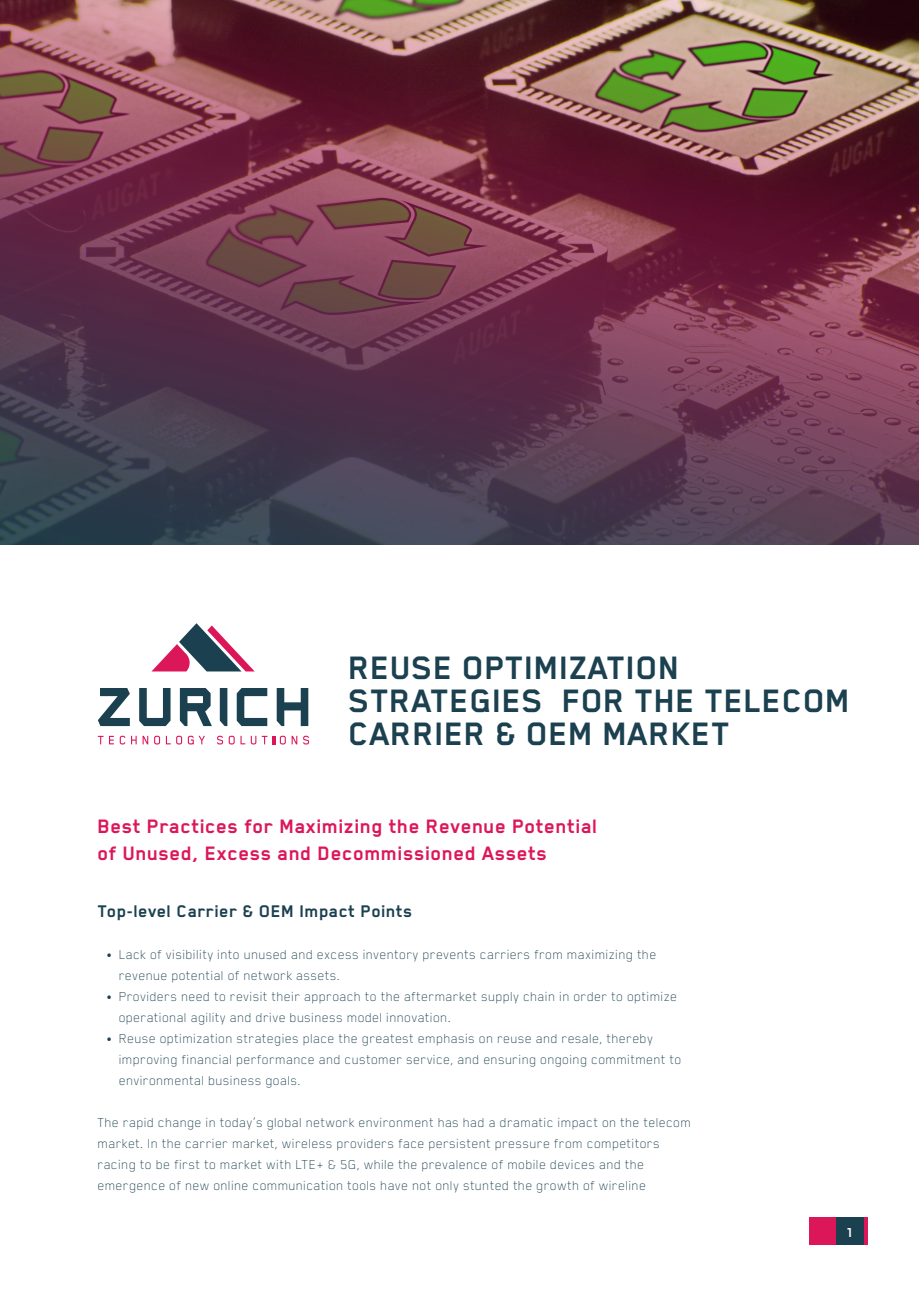
<style>
.page{position:relative;width:919px;height:1289px;background:#fff}
.page>*{position:absolute;margin:0;border:0;box-sizing:border-box;transform-origin:0 0}
.Chamada{font:700 37.5px/33px "Blender Pro";letter-spacing:.01em;color:#1b404f}
.Titulo-Vermelho{font:700 22.5px/27px "Blender Pro";letter-spacing:.02em;color:#dc1759}
.Titulo-Azul{font:700 19.5px "Blender Pro";letter-spacing:.02em;color:#1b404f}
.Texto-Azul{font:100 15px/21px "Blender Pro";letter-spacing:.02em;color:#1b404f}
.t1{font:700 15px "Blender Pro";color:#fff}
</style>
<div class="page">
<div style="left:808px;top:1216px;width:28px;height:28px;background:#dc1759"></div>
<hr style="left:864px;top:1216px;width:3px;height:28px;background:#dc1759">
<div style="left:836px;top:1216px;width:28px;height:28px;background:#1b404f"></div>
<img style="left:0;top:0;width:918px;height:544px">
<svg style="left:98px;top:688px;width:32px;height:38px"></svg>
<svg style="left:139px;top:688px;width:31px;height:38px"></svg>
<svg style="left:237px;top:688px;width:30px;height:38px"></svg>
<svg style="left:220px;top:688px;width:7px;height:38px"></svg>
<svg style="left:180px;top:688px;width:32px;height:38px"></svg>
<svg style="left:277px;top:688px;width:31px;height:38px"></svg>
<svg style="left:152px;top:623px;width:103px;height:48px"></svg>
<svg style="left:98px;top:735px;width:5px;height:9px"></svg>
<svg style="left:109px;top:735px;width:5px;height:9px"></svg>
<svg style="left:120px;top:735px;width:5px;height:9px"></svg>
<svg style="left:131px;top:735px;width:17px;height:9px"></svg>
<svg style="left:154px;top:735px;width:6px;height:9px"></svg>
<svg style="left:166px;top:735px;width:16px;height:9px"></svg>
<svg style="left:188px;top:735px;width:17px;height:9px"></svg>
<svg style="left:217px;top:735px;width:6px;height:9px"></svg>
<svg style="left:229px;top:735px;width:16px;height:9px"></svg>
<svg style="left:251px;top:735px;width:5px;height:9px"></svg>
<svg style="left:262px;top:735px;width:5px;height:9px"></svg>
<svg style="left:273px;top:735px;width:24px;height:9px"></svg>
<svg style="left:303px;top:735px;width:6px;height:9px"></svg>
<p class="Chamada" style="left:349px;top:650px;width:503px">REUSE OPTIMIZATION<br>STRATEGIES FOR THE TELECOM<br>CARRIER &amp; OEM MARKET</p>
<p class="Titulo-Vermelho" style="left:98px;top:812px;width:501px">Best Practices for Maximizing the Revenue Potential of Unused, Excess and Decommissioned Assets</p>
<p class="Titulo-Azul" style="left:98px;top:900px;width:316px">Top-level Carrier &amp; OEM Impact Points</p>
<p class="Texto-Azul" style="left:119px;top:943px;width:539px;text-indent:-13px">• Lack of visibility into unused and excess inventory prevents carriers from maximizing the revenue potential of network assets.</p>
<p class="Texto-Azul" style="left:119px;top:985px;width:560px;text-indent:-13px">• Providers need to revisit their approach to the aftermarket supply chain in order to optimize operational agility and drive business model innovation.</p>
<p class="Texto-Azul" style="left:119px;top:1027px;width:564px;text-indent:-13px">• Reuse optimization strategies place the greatest emphasis on reuse and resale, thereby improving financial performance and customer service, and ensuring ongoing commitment to environmental business goals.</p>
<p class="Texto-Azul" style="left:98px;top:1111px;width:595px">The rapid change in today’s global network environment has had a dramatic impact on the telecom market. In the carrier market, wireless providers face persistent pressure from competitors racing to be first to market with LTE+ &amp; 5G, while the prevalence of mobile devices and the emergence of new online communication tools have not only stunted the growth of wireline</p>
<p class="t1" style="left:846px;top:1223px;width:9px">1</p>
</div>
